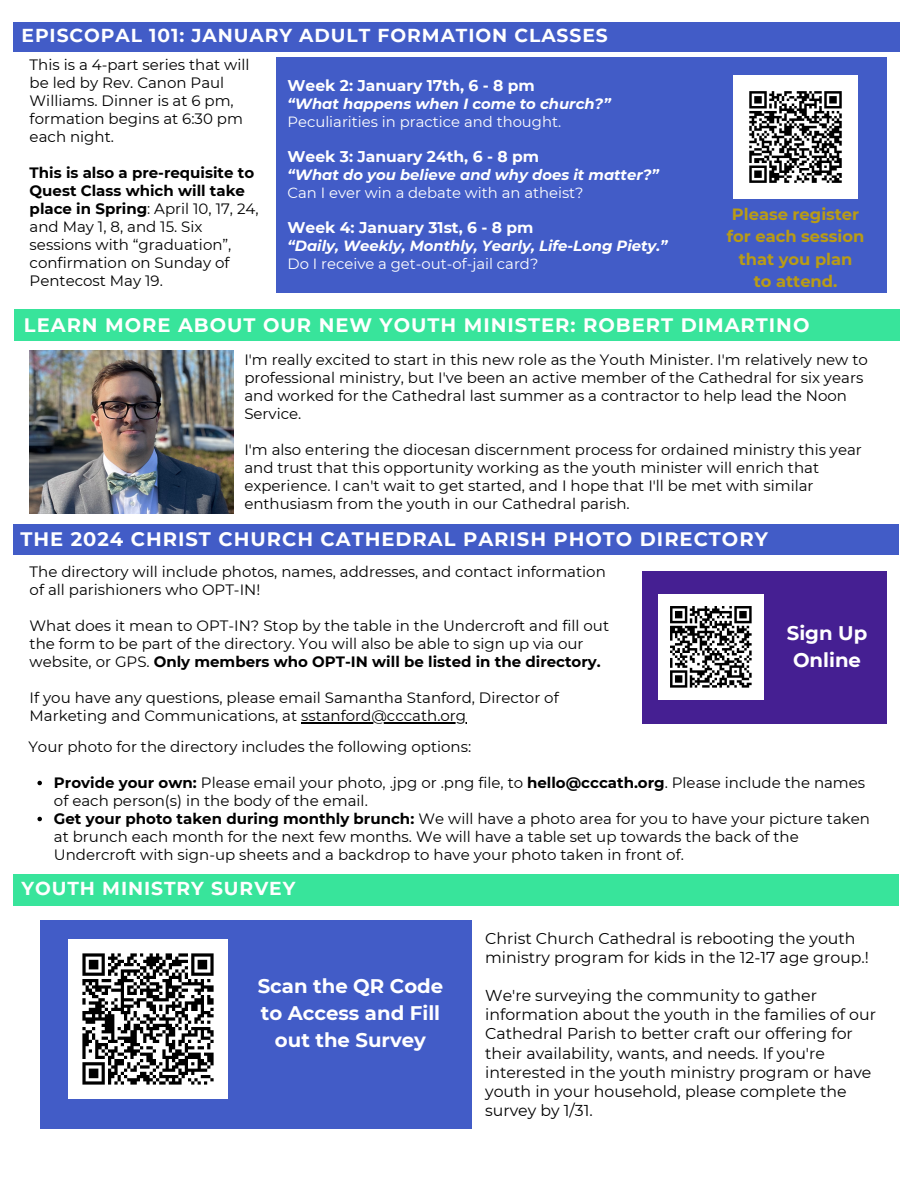
<style>
.page{position:relative;width:918px;height:1188px;background:#fff}
.page>*{position:absolute;margin:0;border:0;box-sizing:border-box;transform-origin:0 0}
.t1{font:700 19.65px/27px "Montserrat";color:#fff;text-align:center}
.t2{font:700 19.5px "Montserrat";letter-spacing:.05em;color:#fff}
.t3{font:700 18.75px "Montserrat";letter-spacing:.05em;color:#fff}
.t4{font:700 16.35px/22.5px "Montserrat";color:#b99c16;text-align:center}
.t5{font:15.75px/19.2px "Montserrat";color:#000}
.t6{font:700 15.6px "Montserrat";color:#fff}
.t7{font:15px/18px "Montserrat";color:#000}
.t8{font:700 15px "Montserrat";color:#000}
.t9{font:italic 700 14.85px "Montserrat";color:#fff}
.t10{font:14.85px "Montserrat";color:#fff}
.s1{font-weight:700}
</style>
<div class="page">
<div style="left:13px;top:22px;width:886px;height:29px;background:#425cc7"></div>
<div style="left:14px;top:309px;width:885px;height:32px;background:#38e49b"></div>
<div style="left:13px;top:524px;width:886px;height:31px;background:#425cc7"></div>
<div style="left:276px;top:57px;width:611px;height:236px;background:#425cc7"></div>
<img style="left:734px;top:75px;width:124px;height:124px">
<div style="left:13px;top:874px;width:885px;height:32px;background:#38e49b"></div>
<img style="left:30px;top:350px;width:203px;height:163px">
<div style="left:642px;top:571px;width:244px;height:153px;background:#451f92"></div>
<img style="left:658px;top:594px;width:106px;height:106px">
<div style="left:40px;top:920px;width:432px;height:209px;background:#425cc7"></div>
<img style="left:69px;top:940px;width:158px;height:159px">
<hr style="left:301px;top:723px;width:165px;height:1px;background:#000">
<svg style="left:37px;top:781px;width:5px;height:4px"></svg>
<svg style="left:37px;top:817px;width:5px;height:4px"></svg>
<p class="t3" style="left:22px;top:24px;width:588px">EPISCOPAL 101: JANUARY ADULT FORMATION CLASSES</p>
<p class="t7" style="left:30px;top:56px;width:221px">This is a 4-part series that will be led by Rev. Canon Paul<br>Williams. Dinner is at 6 pm, formation begins at 6:30 pm each night.</p>
<p class="t8" style="left:30px;top:164px;width:226px">This is also a pre-requisite to</p>
<p class="t7" style="left:30px;top:182px;width:230px"><span class="s1">Quest Class which will take place in Spring</span>: April 10, 17, 24, and May 1, 8, and 15. Six sessions with “graduation”, confirmation on Sunday of<br>Pentecost May 19.</p>
<p class="t6" style="left:288px;top:76px;width:249px">Week 2: January 17th, 6 - 8 pm</p>
<p class="t9" style="left:288px;top:94px;width:325px">“What happens when I come to church?”</p>
<p class="t10" style="left:288px;top:112px;width:275px">Peculiarities in practice and thought.</p>
<p class="t6" style="left:288px;top:147px;width:253px">Week 3: January 24th, 6 - 8 pm</p>
<p class="t9" style="left:288px;top:165px;width:373px">“What do you believe and why does it matter?”</p>
<p class="t10" style="left:288px;top:183px;width:298px">Can I ever win a debate with an atheist?</p>
<p class="t6" style="left:288px;top:218px;width:248px">Week 4: January 31st, 6 - 8 pm</p>
<p class="t9" style="left:288px;top:236px;width:382px">“Daily, Weekly, Monthly, Yearly, Life-Long Piety.”</p>
<p class="t10" style="left:288px;top:254px;width:252px">Do I receive a get-out-of-jail card?</p>
<p class="t4" style="left:727px;top:203px;width:139px">Please register for each session</p>
<p class="t4" style="left:739px;top:248px;width:115px">that you plan</p>
<p class="t4" style="left:754px;top:270px;width:85px">to attend.</p>
<p class="t2" style="left:24px;top:313px;width:787px">LEARN MORE ABOUT OUR NEW YOUTH MINISTER: ROBERT DIMARTINO</p>
<p class="t7" style="left:244px;top:350px;width:625px">I'm really excited to start in this new role as the Youth Minister. I'm relatively new to professional ministry, but I've been an active member of the Cathedral for six years and worked for the Cathedral last summer as a contractor to help lead the Noon Service.</p>
<p class="t7" style="left:244px;top:440px;width:619px">I'm also entering the diocesan discernment process for ordained ministry this year and trust that this opportunity working as the youth minister will enrich that experience. I can't wait to get started, and I hope that I'll be met with similar enthusiasm from the youth in our Cathedral parish.</p>
<p class="t2" style="left:21px;top:527px;width:749px">THE 2024 CHRIST CHURCH CATHEDRAL PARISH PHOTO DIRECTORY</p>
<p class="t7" style="left:30px;top:563px;width:578px">The directory will include photos, names, addresses, and contact information of all parishioners who OPT-IN!</p>
<p class="t7" style="left:30px;top:617px;width:581px">What does it mean to OPT-IN? Stop by the table in the Undercroft and fill out the form to be part of the directory. You will also be able to sign up via our website, or GPS. <span class="s1">Only members who OPT-IN will be listed in the directory.</span></p>
<p class="t7" style="left:30px;top:689px;width:531px">If you have any questions, please email Samantha Stanford, Director of<br>Marketing and Communications, at sstanford@cccath.org</p>
<p class="t7" style="left:28px;top:737px;width:444px">Your photo for the directory includes the following options:</p>
<p class="t7" style="left:54px;top:773px;width:813px"><span class="s1">Provide your own:</span> Please email your photo, .jpg or .png file, to <span class="s1">hello@cccath.org</span>. Please include the names of each person(s) in the body of the email.</p>
<p class="t7" style="left:54px;top:809px;width:818px"><span class="s1">Get your photo taken during monthly brunch:</span> We will have a photo area for you to have your picture taken at brunch each month for the next few months. We will have a table set up towards the back of the<br>Undercroft with sign-up sheets and a backdrop to have your photo taken in front of.</p>
<p class="t1" style="left:787px;top:620px;width:82px">Sign Up</p>
<p class="t1" style="left:793px;top:647px;width:70px">Online</p>
<p class="t3" style="left:22px;top:877px;width:275px">YOUTH MINISTRY SURVEY</p>
<p class="t1" style="left:258px;top:972px;width:187px">Scan the QR Code to Access and Fill out the Survey</p>
<p class="t5" style="left:485px;top:929px;width:385px">Christ Church Cathedral is rebooting the youth ministry program for kids in the 12-17 age group.!</p>
<p class="t5" style="left:485px;top:986px;width:392px">We're surveying the community to gather information about the youth in the families of our Cathedral Parish to better craft our offering for their availability, wants, and needs. If you're interested in the youth ministry program or have youth in your household, please complete the survey by 1/31.</p>
</div>
